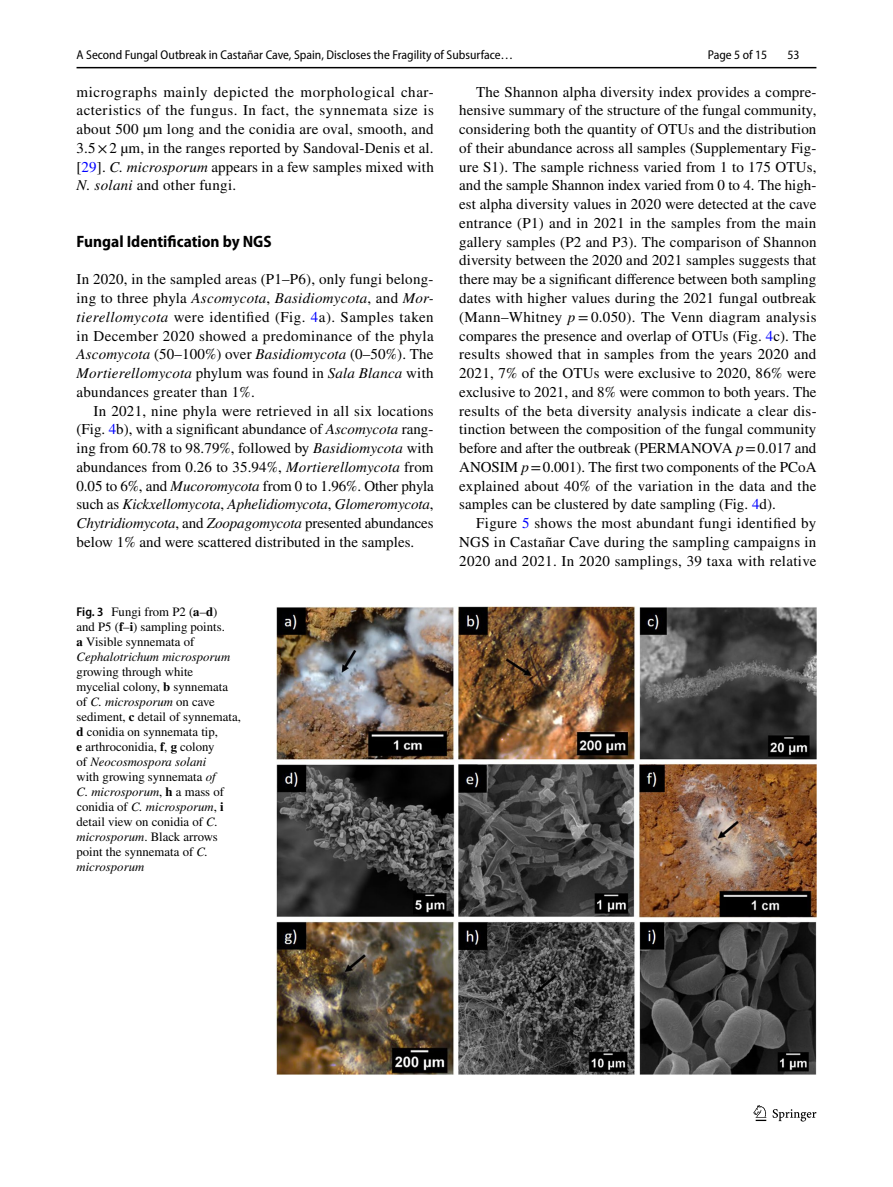
<style>
.page{position:relative;width:893px;height:1187px;background:#fff}
.page>*{position:absolute;margin:0;border:0;box-sizing:border-box;transform-origin:0 0}
.t1{font:700 semi-condensed 16.5px "Myriad Pro";color:#000}
.t2{font:15px/18.8px "STIX";letter-spacing:.01em;color:#000;text-align:justify}
.t3{font:12.75px/15px "STIX";color:#000}
.t4{font:12.75px "Myriad Pro Semi Cn 3";color:#000}
.t5{font:semi-condensed 12.75px "Myriad Pro";color:#000}
.s1{color:#00f}
.s2{font-style:italic}
.s3{font-family:"Myriad Pro";font-weight:600;font-stretch:semi-condensed}
.s4{font-weight:700}
</style>
<div class="page">
<hr style="left:77px;top:67px;width:739px;height:1px;background:#000">
<svg style="left:753px;top:1105px;width:13px;height:15px"></svg>
<svg style="left:773px;top:1109px;width:43px;height:12px"></svg>
<img style="left:276px;top:606px;width:540px;height:467px">
<p class="t4" style="left:77px;top:48px;width:438px">A Second Fungal Outbreak in Castañar Cave, Spain, Discloses the Fragility of Subsurface…</p>
<p class="t5" style="left:708px;top:48px;width:61px">Page 5 of 15</p>
<p class="t5" style="left:787px;top:48px;width:14px">53</p>
<p class="t2" style="left:77px;top:83px;width:359px">micrographs mainly depicted the morphological char&shy;acteristics of the fungus. In fact, the synnemata size is about 500 µm long and the conidia are oval, smooth, and 3.5×2 µm, in the ranges reported by Sandoval-Denis et al. [<span class="s1">29</span>]. <span class="s2">C. microsporum</span> appears in a few samples mixed with <span class="s2">N. solani</span> and other fungi.</p>
<p class="t2" style="left:459px;top:83px;width:359px;text-indent:17px">The Shannon alpha diversity index provides a compre&shy;hensive summary of the structure of the fungal community, considering both the quantity of OTUs and the distribution of their abundance across all samples (Supplementary Fig&shy;ure S1). The sample richness varied from 1 to 175 OTUs, and the sample Shannon index varied from 0 to 4. The high&shy;est alpha diversity values in 2020 were detected at the cave entrance (P1) and in 2021 in the samples from the main gallery samples (P2 and P3). The comparison of Shannon diversity between the 2020 and 2021 samples suggests that there may be a significant difference between both sampling dates with higher values during the 2021 fungal outbreak (Mann–Whitney <span class="s2">p</span> = 0.050). The Venn diagram analysis compares the presence and overlap of OTUs (Fig. <span class="s1">4</span>c). The results showed that in samples from the years 2020 and 2021, 7% of the OTUs were exclusive to 2020, 86% were exclusive to 2021, and 8% were common to both years. The results of the beta diversity analysis indicate a clear dis&shy;tinction between the composition of the fungal community before and after the outbreak (PERMANOVA <span class="s2">p</span>=0.017 and ANOSIM <span class="s2">p</span>=0.001). The first two components of the PCoA explained about 40% of the variation in the data and the samples can be clustered by date sampling (Fig. <span class="s1">4</span>d).</p>
<p class="t2" style="left:459px;top:514px;width:359px;text-indent:17px">Figure <span class="s1">5</span> shows the most abundant fungi identified by NGS in Castañar Cave during the sampling campaigns in 2020 and 2021. In 2020 samplings, 39 taxa with relative</p>
<p class="t1" style="left:77px;top:232px;width:197px">Fungal Identification by NGS</p>
<p class="t2" style="left:77px;top:271px;width:359px">In 2020, in the sampled areas (P1–P6), only fungi belong&shy;ing to three phyla <span class="s2">Ascomycota</span>, <span class="s2">Basidiomycota</span>, and <span class="s2">Mor&shy;tierellomycota</span> were identified (Fig. <span class="s1">4</span>a). Samples taken in December 2020 showed a predominance of the phyla <span class="s2">Ascomycota</span> (50–100%) over <span class="s2">Basidiomycota</span> (0–50%). The <span class="s2">Mortierellomycota</span> phylum was found in <span class="s2">Sala Blanca</span> with abundances greater than 1%.</p>
<p class="t2" style="left:77px;top:402px;width:359px;text-indent:17px">In 2021, nine phyla were retrieved in all six locations (Fig. <span class="s1">4</span>b), with a significant abundance of <span class="s2">Ascomycota</span> rang&shy;ing from 60.78 to 98.79%, followed by <span class="s2">Basidiomycota</span> with abundances from 0.26 to 35.94%, <span class="s2">Mortierellomycota</span> from 0.05 to 6%, and <span class="s2">Mucoromycota</span> from 0 to 1.96%. Other phyla such as <span class="s2">Kickxellomycota</span>, <span class="s2">Aphelidiomycota</span>, <span class="s2">Glomeromycota</span>, <span class="s2">Chytridiomycota</span>, and <span class="s2">Zoopagomycota</span> presented abundances below 1% and were scattered distributed in the samples.</p>
<p class="t3" style="left:77px;top:604px;width:155px"><span class="s3">Fig. 3</span> Fungi from P2 (<span class="s4">a</span>–<span class="s4">d</span>) and P5 (<span class="s4">f</span>–<span class="s4">i</span>) sampling points. <span class="s4">a</span> Visible synnemata of<br><span class="s2">Cephalotrichum microsporum</span></p>
<p class="t3" style="left:77px;top:664px;width:166px">growing through white<br>mycelial colony, <span class="s4">b</span> synnemata of <span class="s2">C. microsporum</span> on cave sediment, <span class="s4">c</span> detail of synnemata, <span class="s4">d</span> conidia on synnemata tip,<br><span class="s4">e</span> arthroconidia, <span class="s4">f</span>, <span class="s4">g</span> colony<br>of <span class="s2">Neocosmospora solani<br></span>with growing synnemata <span class="s2">of<br>C. microsporum</span>, <span class="s4">h</span> a mass of conidia of <span class="s2">C. microsporum</span>, <span class="s4">i </span>detail view on conidia of <span class="s2">C. microsporum</span>. Black arrows point the synnemata of <span class="s2">C. microsporum</span></p>
</div>
